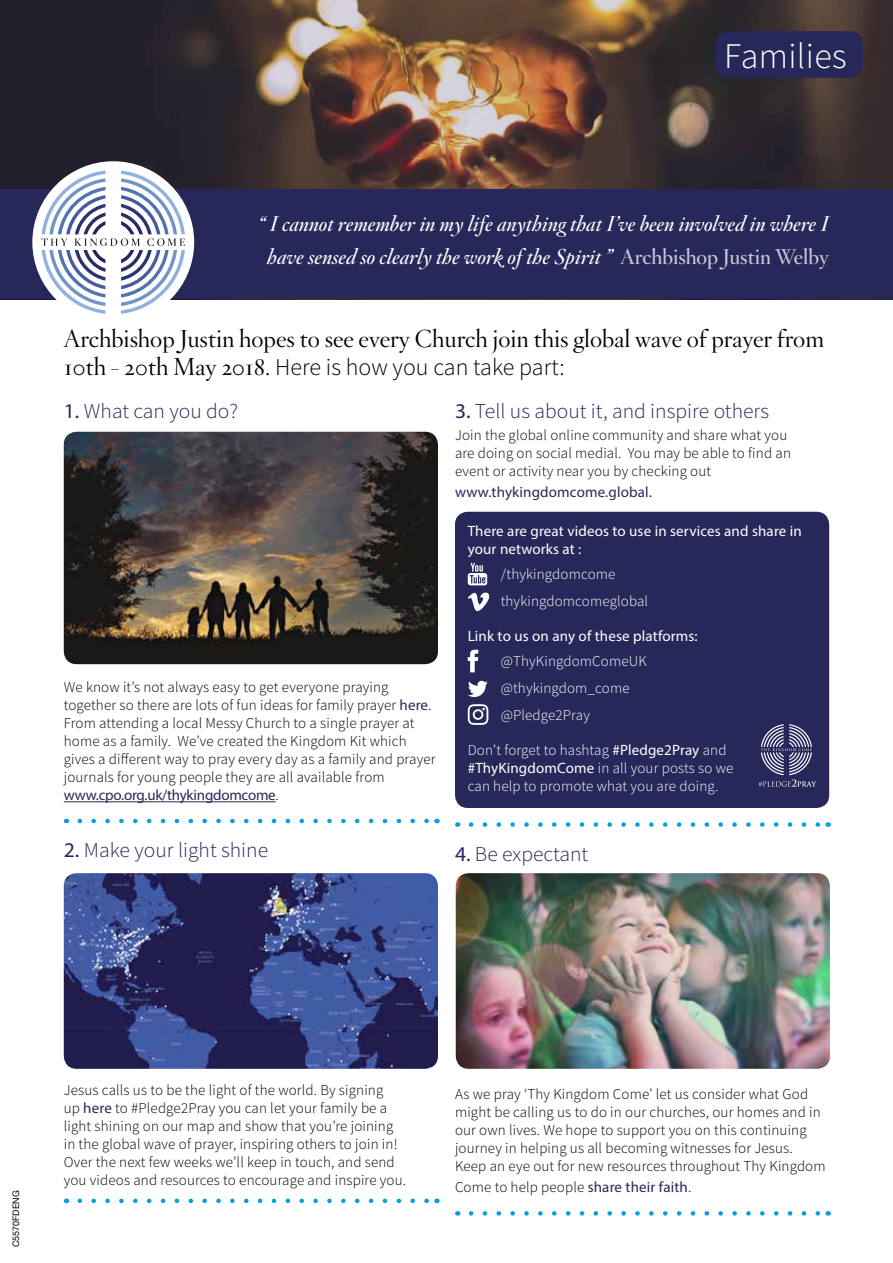
<style>
.page{position:relative;width:893px;height:1263px;background:#fff}
.page>*{position:absolute;margin:0;border:0;box-sizing:border-box;transform-origin:0 0}
.t1{font:300 36px "Source Sans Pro";letter-spacing:.01em;color:#fff}
.t2{font:300 24px "Hoefler Titling";color:#000}
.t3{font:300 24px "Source Sans Pro";color:#000}
.t4{font:italic 600 21px/33px "Hoefler Titling";color:#fff;text-align:center}
.t5{font:300 21px "Source Sans Pro";color:#28275a}
.t6{font:300 15px/18px "Source Sans Pro";letter-spacing:.01em;color:#000}
.t7{font:300 15px/26.7px "Source Sans Pro";letter-spacing:.01em;color:#fff}
.t8{font:15px/18px "Myriad Pro";letter-spacing:.01em;color:#fff}
.t9{font:15px "Myriad Pro";color:#28275a}
.t10{font:9px "Helvetica Neue";color:#000}
.s1{font-style:normal;color:#ccc7d7}
.s2{font-family:"Hoefler Titling"}
.s3{font-family:"Myriad Pro";font-weight:400}
.s4{font-family:"Myriad Pro";font-weight:400;color:#28275a}
.s5{font-family:"Source Sans Pro";font-weight:300;color:#000}
.s6{font-family:"Source Sans Pro"}
</style>
<div class="page">
<hr style="left:64px;top:801px;width:212px;height:1px;background:#28275a">
<svg style="left:80px;top:819px;width:349px;height:4px"></svg>
<svg style="left:80px;top:1198px;width:349px;height:5px"></svg>
<img style="left:64px;top:432px;width:374px;height:232px">
<img style="left:0;top:0;width:893px;height:190px">
<div style="left:0;top:190px;width:893px;height:109px;background:#28275a"></div>
<div style="left:32px;top:161px;width:162px;height:162px;background:#fff;border-radius:50%"></div>
<svg style="left:41px;top:171px;width:144px;height:143px"></svg>
<img style="left:64px;top:873px;width:374px;height:196px">
<svg style="left:471px;top:1211px;width:349px;height:4px"></svg>
<div style="left:455px;top:512px;width:374px;height:296px;background:#28275a;border-radius:13px"></div>
<svg style="left:468px;top:563px;width:19px;height:22px"></svg>
<svg style="left:468px;top:592px;width:21px;height:19px"></svg>
<svg style="left:468px;top:650px;width:10px;height:22px"></svg>
<svg style="left:468px;top:681px;width:20px;height:16px"></svg>
<svg style="left:468px;top:704px;width:20px;height:21px"></svg>
<svg style="left:759px;top:724px;width:57px;height:63px"></svg>
<svg style="left:471px;top:822px;width:349px;height:5px"></svg>
<img style="left:456px;top:873px;width:374px;height:196px">
<div style="left:716px;top:31px;width:147px;height:47px;background:#28275a;border-radius:13px"></div>
<h1 class="t1" style="left:724px;top:34px;width:124px">Families</h1>
<h3 class="t4" style="left:259px;top:207px;width:572px">“ I cannot remember in my life anything that I’ve been involved in where I have sensed so clearly the work of the Spirit ” <span class="s1">Archbishop Justin Welby</span></h3>
<h2 class="t2" style="left:64px;top:320px;width:762px">Archbishop Justin hopes to see every Church join this global wave of prayer from</h2>
<h2 class="t3" style="left:64px;top:353px;width:502px"><span class="s2">10th - 20th May 2018.</span> Here is how you can take part:</h2>
<h3 class="t5" style="left:64px;top:398px;width:176px"><span class="s3">1.</span> What can you do?</h3>
<p class="t6" style="left:64px;top:678px;width:373px">We know it’s not always easy to get everyone praying together so there are lots of fun ideas for family prayer <span class="s4">here</span>.<br>From attending a local Messy Church to a single prayer at home as a family. We’ve created the Kingdom Kit which gives a different way to pray every day as a family and prayer journals for young people they are all available from</p>
<p class="t9" style="left:64px;top:786px;width:217px">www.cpo.org.uk/thykingdomcome<span class="s5">.</span></p>
<h3 class="t5" style="left:64px;top:837px;width:206px"><span class="s3">2.</span> Make your light shine</h3>
<h3 class="t5" style="left:455px;top:398px;width:316px"><span class="s3">3.</span> Tell us about it, and inspire others</h3>
<p class="t6" style="left:455px;top:426px;width:337px">Join the global online community and share what you are doing on social medial. You may be able to find an event or activity near you by checking out</p>
<p class="t9" style="left:455px;top:483px;width:199px">www.thykingdomcome.global<span class="s6">.</span></p>
<p class="t8" style="left:468px;top:521px;width:336px">There are great videos to use in services and share in your networks at :</p>
<p class="t7" style="left:501px;top:561px;width:149px">/thykingdomcome thykingdomcomeglobal</p>
<p class="t8" style="left:468px;top:626px;width:231px">Link to us on any of these platforms:</p>
<p class="t7" style="left:501px;top:648px;width:148px">@ThyKingdomComeUK @thykingdom_come @Pledge2Pray</p>
<p class="t7" style="left:468px;top:741px;width:267px;line-height:18px">Don’t forget to hashtag <span class="s3">#Pledge2Pray</span> and <span class="s3">#ThyKingdomCome</span> in all your posts so we can help to promote what you are doing.</p>
<h3 class="t5" style="left:455px;top:841px;width:135px"><span class="s3">4.</span> Be expectant</h3>
<p class="t10" style="left:10px;top:1247px;width:58px;rotate:-90deg">C5570FDENG</p>
<p class="t6" style="left:64px;top:1081px;width:344px">Jesus calls us to be the light of the world. By signing<br>up <span class="s4">here</span> to #Pledge2Pray you can let your family be a light shining on our map and show that you’re joining in the global wave of prayer, inspiring others to join in!<br>Over the next few weeks we’ll keep in touch, and send you videos and resources to encourage and inspire you.</p>
<p class="t6" style="left:455px;top:1085px;width:372px">As we pray ‘Thy Kingdom Come’ let us consider what God might be calling us to do in our churches, our homes and in our own lives. We hope to support you on this continuing journey in helping us all becoming witnesses for Jesus.<br>Keep an eye out for new resources throughout Thy Kingdom</p>
<p class="t6" style="left:455px;top:1178px;width:238px">Come to help people <span class="s4">share their faith</span>.</p>
</div>
